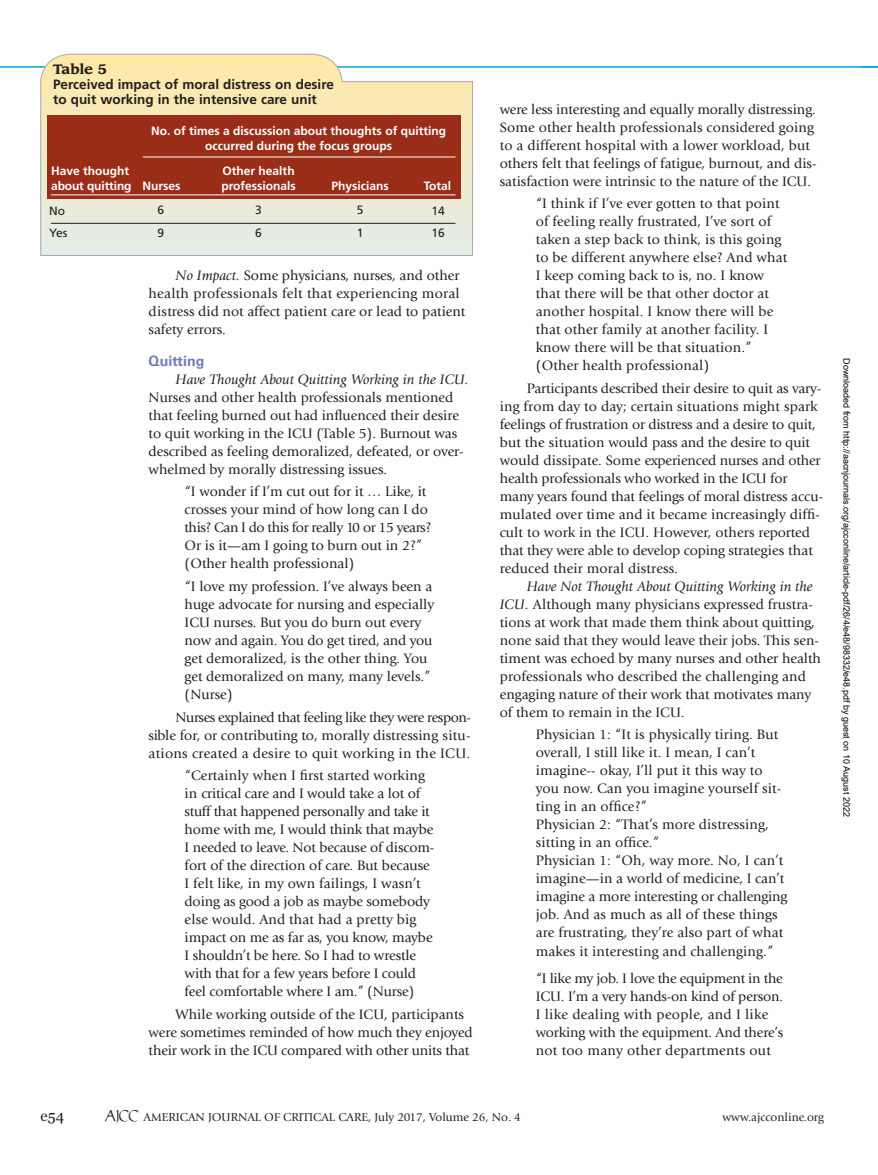
<style>
.page{position:relative;width:878px;height:1175px;background:#fff}
.page>*{position:absolute;margin:0;border:0;box-sizing:border-box;transform-origin:0 0}
.t1{font:15px "Georgia";color:#231f20}
.t2{font:14.25px/18px "Giovanni Std";color:#231f20}
.t3{font:italic 14.25px "Giovanni Std";color:#231f20}
.t4{font:700 14.25px "Univers LT Std";color:#717ebd}
.t5{font:700 13.5px/15px "Frutiger";color:#231f20}
.t6{font:700 13.5px "Leawood Std";color:#231f20}
.t7{font:700 12px/15px "Frutiger";color:#fff}
.t8{font:12px "Giovanni Std";color:#231f20}
.t9{font:12px/22.5px "Frutiger";color:#231f20}
.t10{font:9px "Arial";color:#000}
.s1{font-style:italic}
.s2{font-family:"Publius";font-size:13.5px}
</style>
<div class="page">
<hr style="left:0;top:66px;width:878px;height:2px;background:#00a7d8">
<svg style="left:860px;top:66px;width:18px;height:2px"></svg>
<svg style="left:40px;top:54px;width:433px;height:202px;background:#eee8c9"></svg>
<div style="left:47px;top:115px;width:414px;height:83px;background:#9a2d18"></div>
<hr style="left:51px;top:195px;width:404px;height:1px;background:#fff">
<hr style="left:143px;top:157px;width:312px;height:1px;background:#fff">
<hr style="left:51px;top:223px;width:404px;height:1px;background:#231f20">
<p class="t6" style="left:53px;top:61px;width:55px">Table 5</p>
<p class="t5" style="left:53px;top:77px;width:282px">Perceived impact of moral distress on desire to quit working in the intensive care unit</p>
<p class="t7" style="left:151px;top:123px;width:296px;text-align:center">No. of times a discussion about thoughts of quitting occurred during the focus groups</p>
<p class="t7" style="left:142px;top:178px;width:39px">Nurses</p>
<p class="t7" style="left:221px;top:163px;width:76px">Other health professionals</p>
<p class="t7" style="left:51px;top:163px;width:82px">Have thought about quitting</p>
<p class="t9" style="left:49px;top:199px;width:20px">No<br>Yes</p>
<p class="t9" style="left:431px;top:199px;width:15px">14<br>16</p>
<p class="t7" style="left:331px;top:178px;width:59px">Physicians</p>
<p class="t7" style="left:424px;top:178px;width:29px">Total</p>
<p class="t9" style="left:157px;top:199px;width:8px">6<br>9</p>
<p class="t9" style="left:255px;top:199px;width:8px">3<br>6</p>
<p class="t9" style="left:356px;top:199px;width:8px">5<br>1</p>
<p class="t2" style="left:148px;top:267px;width:318px;text-indent:27px"><span class="s1">No Impact.</span> Some physicians, nurses, and other health professionals felt that experiencing moral distress did not affect patient care or lead to patient safety errors.</p>
<p class="t4" style="left:148px;top:352px;width:57px">Quitting</p>
<p class="t3" style="left:176px;top:371px;width:294px">Have Thought About Quitting Working in the ICU.</p>
<p class="t2" style="left:148px;top:388px;width:317px">Nurses and other health professionals mentioned that feeling burned out had influenced their desire to quit working in the ICU (Table 5). Burnout was described as feeling demoralized, defeated, or over&shy;whelmed by morally distressing issues.</p>
<p class="t2" style="left:184px;top:483px;width:248px">“I wonder if I’m cut out for it … Like, it crosses your mind of how long can I do this? Can I do this for really 10 or 15 years?<br>Or is it—am I going to burn out in 2?” (Other health professional)</p>
<p class="t2" style="left:184px;top:577px;width:251px">“I love my profession. I’ve always been a huge advocate for nursing and especially ICU nurses. But you do burn out every now and again. You do get tired, and you get demoralized, is the other thing. You get demoralized on many, many levels.” (Nurse)</p>
<p class="t2" style="left:148px;top:708px;width:324px;text-align:justify;text-indent:27px">Nurses explained that feeling like they were respon&shy;sible for, or contributing to, morally distressing situ&shy;ations created a desire to quit working in the ICU.</p>
<p class="t2" style="left:184px;top:766px;width:251px">“Certainly when I first started working in critical care and I would take a lot of stuff that happened personally and take it home with me, I would think that maybe I needed to leave. Not because of discom&shy;fort of the direction of care. But because I felt like, in my own failings, I wasn’t doing as good a job as maybe somebody else would. And that had a pretty big impact on me as far as, you know, maybe I shouldn’t be here. So I had to wrestle with that for a few years before I could feel comfortable where I am.” (Nurse)</p>
<p class="t2" style="left:148px;top:1005px;width:326px;text-indent:27px">While working outside of the ICU, participants were sometimes reminded of how much they enjoyed their work in the ICU compared with other units that</p>
<p class="t2" style="left:499px;top:100px;width:318px">were less interesting and equally morally distressing.<br>Some other health professionals considered going to a different hospital with a lower workload, but others felt that feelings of fatigue, burnout, and dis&shy;satisfaction were intrinsic to the nature of the ICU.</p>
<p class="t2" style="left:535px;top:195px;width:253px">“I think if I’ve ever gotten to that point of feeling really frustrated, I’ve sort of taken a step back to think, is this going to be different anywhere else? And what I keep coming back to is, no. I know that there will be that other doctor at another hospital. I know there will be that other family at another facility. I know there will be that situation.” (Other health professional)</p>
<p class="t2" style="left:499px;top:379px;width:325px;text-indent:27px">Participants described their desire to quit as vary&shy;ing from day to day; certain situations might spark feelings of frustration or distress and a desire to quit, but the situation would pass and the desire to quit would dissipate. Some experienced nurses and other health professionals who worked in the ICU for many years found that feelings of moral distress accu&shy;mulated over time and it became increasingly diffi&shy;cult to work in the ICU. However, others reported that they were able to develop coping strategies that reduced their moral distress.</p>
<p class="t2" style="left:499px;top:577px;width:323px;text-indent:27px"><span class="s1">Have Not Thought About Quitting Working in the ICU.</span> Although many physicians expressed frustra&shy;tions at work that made them think about quitting, none said that they would leave their jobs. This sen&shy;timent was echoed by many nurses and other health professionals who described the challenging and engaging nature of their work that motivates many of them to remain in the ICU.</p>
<p class="t2" style="left:535px;top:726px;width:253px">Physician 1: “It is physically tiring. But overall, I still like it. I mean, I can’t imagine-- okay, I’ll put it this way to you now. Can you imagine yourself sit&shy;ting in an office?”<br>Physician 2: “That’s more distressing, sitting in an office.”<br>Physician 1: “Oh, way more. No, I can’t imagine—in a world of medicine, I can’t imagine a more interesting or challenging job. And as much as all of these things are frustrating, they’re also part of what makes it interesting and challenging.”</p>
<p class="t2" style="left:535px;top:969px;width:249px">“I like my job. I love the equipment in the ICU. I’m a very hands-on kind of person.<br>I like dealing with people, and I like working with the equipment. And there’s not too many other departments out</p>
<p class="t10" style="left:850px;top:358px;width:460px;rotate:90deg">Downloaded from http://aacnjournals.org/ajcconline/article-pdf/26/4/e48/98332/e48.pdf by guest on 10 August 2022</p>
<p class="t1" style="left:40px;top:1106px;width:25px">e54</p>
<p class="t8" style="left:105px;top:1110px;width:417px"><span class="s2">AJCC</span> AMERICAN JOURNAL OF CRITICAL CARE, July 2017, Volume 26, No. 4</p>
<p class="t8" style="left:722px;top:1110px;width:103px">www.ajcconline.org</p>
</div>
